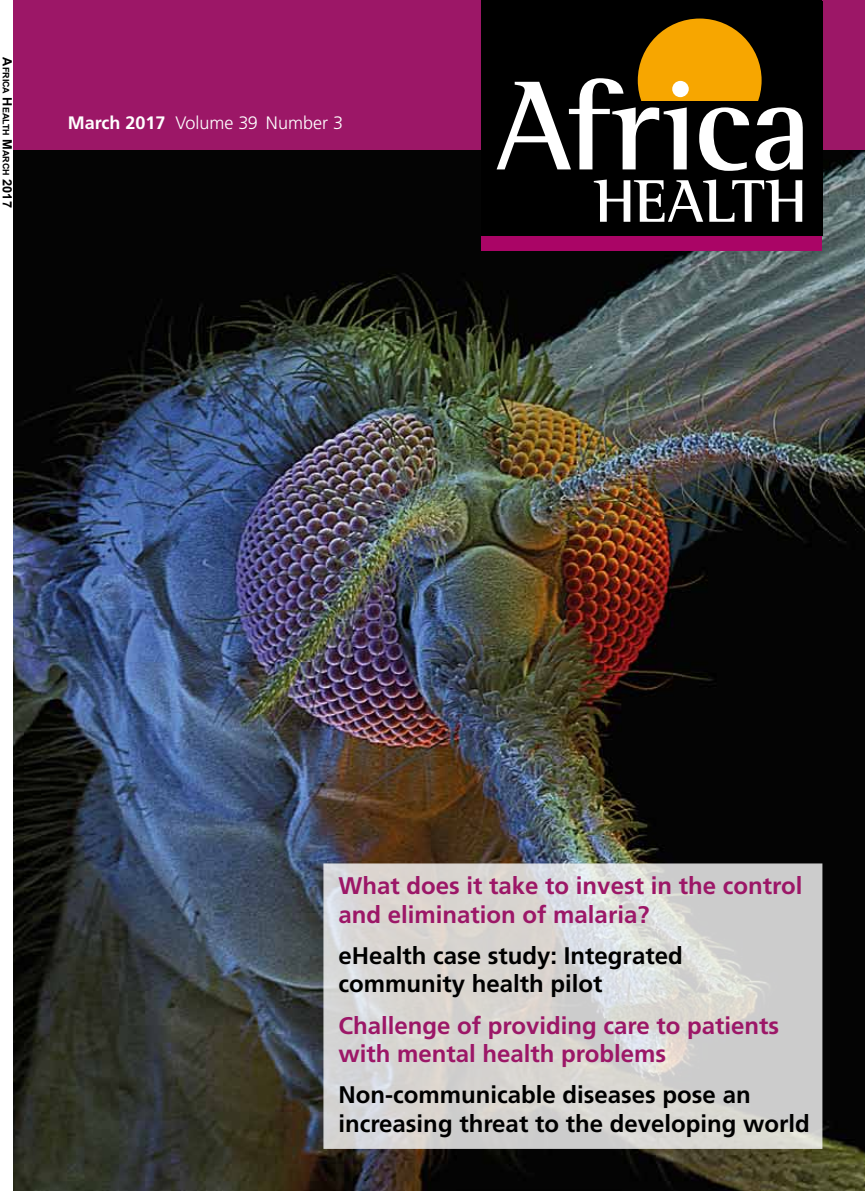
<style>
.page{position:relative;width:865px;height:1191px;background:#fff}
.page>*{position:absolute;margin:0;border:0;box-sizing:border-box;transform-origin:0 0}
.t1{font:700 24px/28.5px "Frutiger";color:#9c1767}
.t2{font:700 24px/28.5px "Frutiger";color:#000}
.t3{font:300 18px "Frutiger LT Std";color:#fff}
.t4{font:700 8.85px "Arial";color:#000}
.s1{font-size:12.75px}
.s2{font-family:"Frutiger";font-weight:700}
</style>
<div class="page">
<img style="left:13px;top:149px;width:851px;height:1042px">
<div style="left:13px;top:0;width:851px;height:149px;background:#9c1767"></div>
<svg style="left:323px;top:863px;width:499px;height:285px;background:#d5d4d2"></svg>
<div style="left:480px;top:1px;width:342px;height:235px;background:#000"></div>
<div style="left:637px;top:19px;width:124px;height:123px;background:#f7a600;border-radius:50%"></div>
<div style="left:480px;top:102px;width:341px;height:134px;background:#000"></div>
<svg style="left:496px;top:78px;width:192px;height:91px"></svg>
<svg style="left:699px;top:107px;width:49px;height:64px"></svg>
<svg style="left:755px;top:107px;width:47px;height:64px"></svg>
<div style="left:480px;top:236px;width:341px;height:15px;background:#aa0566"></div>
<svg style="left:593px;top:179px;width:209px;height:43px"></svg>
<div style="left:480px;top:0;width:341px;height:5px;background:#000"></div>
<p class="t4" style="left:12px;top:57px;width:152px;rotate:90deg"><span class="s1">A</span>frica <span class="s1">H</span>ealth <span class="s1">M</span>arch <span class="s1">2017</span></p>
<p class="t3" style="left:68px;top:113px;width:277px"><span class="s2">March 2017</span> Volume 39 Number 3</p>
<p class="t1" style="left:338px;top:871px;width:465px">What does it take to invest in the control and elimination of malaria?</p>
<p class="t2" style="left:338px;top:941px;width:346px">eHealth case study: Integrated community health pilot</p>
<p class="t1" style="left:338px;top:1010px;width:442px">Challenge of providing care to patients with mental health problems</p>
<p class="t2" style="left:338px;top:1080px;width:473px">Non-communicable diseases pose an increasing threat to the developing world</p>
</div>
